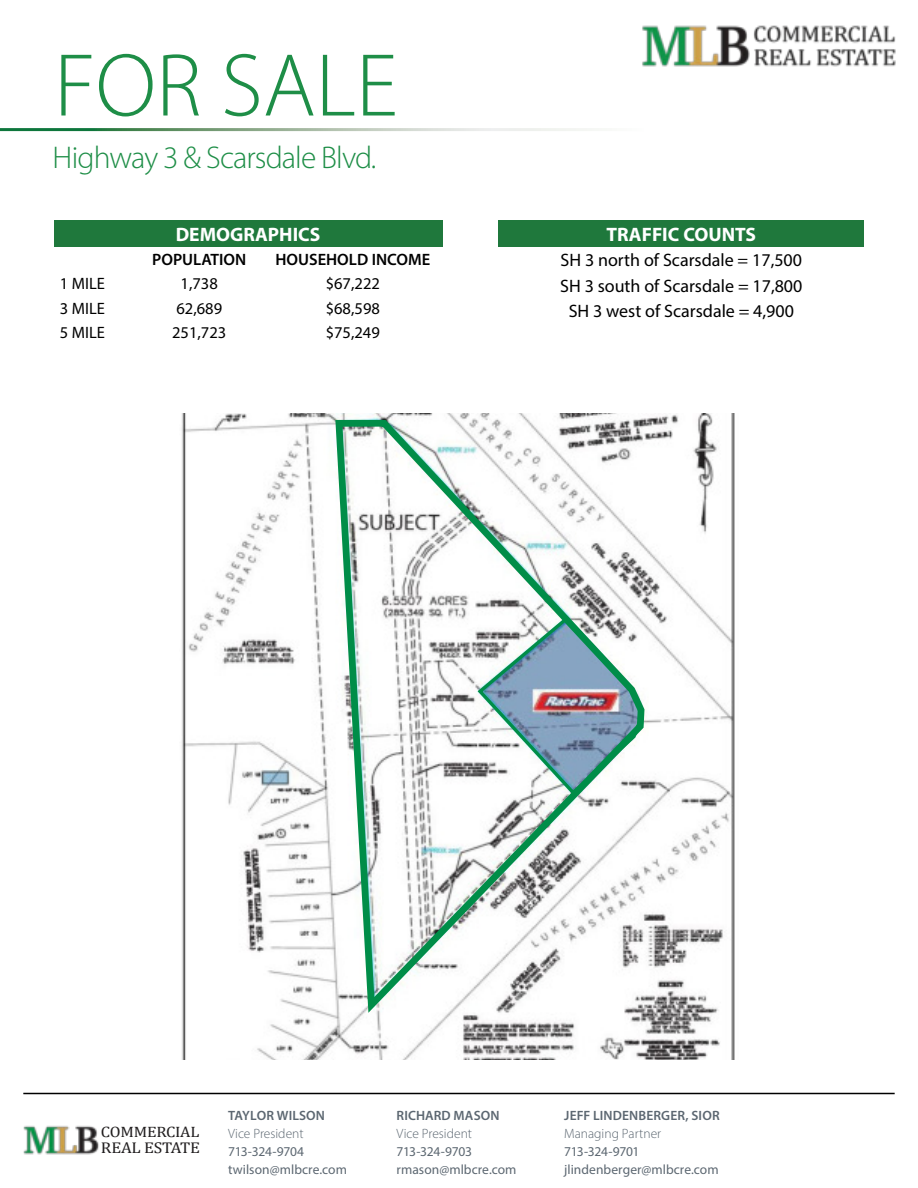
<style>
.page{position:relative;width:918px;height:1188px;background:#fff}
.page>*{position:absolute;margin:0;border:0;box-sizing:border-box;transform-origin:0 0}
.t1{font:300 90px "Myriad Pro";color:#1e8e47}
.t2{font:300 31.5px "Myriad Pro";letter-spacing:-.03em;color:#1e8e47}
.t3{font:700 19.5px "Myriad Pro";color:#fff}
.t4{font:18px/25.5px "Myriad Pro";color:#000;text-align:center}
.t5{font:16.5px "Myriad Pro";color:#000}
.t6{font:600 16.5px "Myriad Pro";color:#000}
.t7{font:15.6px "Cambria";letter-spacing:-.015em;color:#211e1f;scale:1.1 1}
.t8{font:15.15px "Cambria Math";letter-spacing:-.015em;color:#211e1f;scale:1.1 1}
.t9{font:13.5px/18px "Myriad Pro";color:#5c6771}
.t10{font:600 13.5px "Myriad Pro";letter-spacing:.01em;color:#5c6771}
.t11{font:300 13.5px "Myriad Pro";color:#5c6771}
</style>
<div class="page">
<img style="left:23px;top:1125px;width:76px;height:30px">
<hr style="left:23px;top:1093px;width:872px;height:1px;background:#000">
<img style="left:642px;top:25px;width:254px;height:42px">
<img style="left:181px;top:413px;width:554px;height:647px">
<svg style="left:332px;top:416px;width:316px;height:605px"></svg>
<img style="left:475px;top:614px;width:171px;height:183px">
<div style="left:54px;top:220px;width:388px;height:27px;background:#1f783c"></div>
<div style="left:499px;top:220px;width:365px;height:27px;background:#1f783c"></div>
<h1 class="t1" style="left:54px;top:52px;width:345px">FOR SALE</h1>
<h2 class="t2" style="left:53px;top:145px;width:325px">Highway 3 &amp; Scarsdale Blvd.</h2>
<h3 class="t3" style="left:176px;top:226px;width:146px">DEMOGRAPHICS</h3>
<p class="t6" style="left:152px;top:253px;width:96px">POPULATION</p>
<p class="t6" style="left:275px;top:253px;width:156px">HOUSEHOLD INCOME</p>
<p class="t5" style="left:60px;top:277px;width:47px">1 MILE</p>
<p class="t5" style="left:181px;top:277px;width:39px">1,738</p>
<p class="t5" style="left:326px;top:277px;width:56px">$67,222</p>
<p class="t5" style="left:60px;top:302px;width:47px">3 MILE</p>
<p class="t5" style="left:176px;top:302px;width:47px">62,689</p>
<p class="t5" style="left:326px;top:302px;width:56px">$68,598</p>
<p class="t5" style="left:60px;top:326px;width:47px">5 MILE</p>
<p class="t5" style="left:172px;top:326px;width:56px">251,723</p>
<p class="t5" style="left:326px;top:326px;width:56px">$75,249</p>
<h3 class="t3" style="left:607px;top:226px;width:151px">TRAFFIC COUNTS</h3>
<h3 class="t4" style="left:560px;top:249px;width:244px">SH 3 north of Scarsdale = 17,500<br>SH 3 south of Scarsdale = 17,800<br>SH 3 west of Scarsdale = 4,900</h3>
<p class="t8" style="left:101px;top:1123px;width:91px">COMMERCIAL</p>
<p class="t7" style="left:101px;top:1138px;width:92px">REAL ESTATE</p>
<p class="t10" style="left:228px;top:1111px;width:98px">TAYLOR WILSON</p>
<p class="t11" style="left:228px;top:1129px;width:77px">Vice President</p>
<p class="t9" style="left:228px;top:1144px;width:120px">713-324-9704 twilson@mlbcre.com</p>
<p class="t10" style="left:397px;top:1111px;width:104px">RICHARD MASON</p>
<p class="t11" style="left:397px;top:1129px;width:77px">Vice President</p>
<p class="t9" style="left:397px;top:1144px;width:121px">713-324-9703 rmason@mlbcre.com</p>
<p class="t10" style="left:564px;top:1111px;width:157px">JEFF LINDENBERGER, SIOR</p>
<p class="t11" style="left:564px;top:1129px;width:98px">Managing Partner</p>
<p class="t9" style="left:564px;top:1144px;width:156px">713-324-9701 jlindenberger@mlbcre.com</p>
</div>
